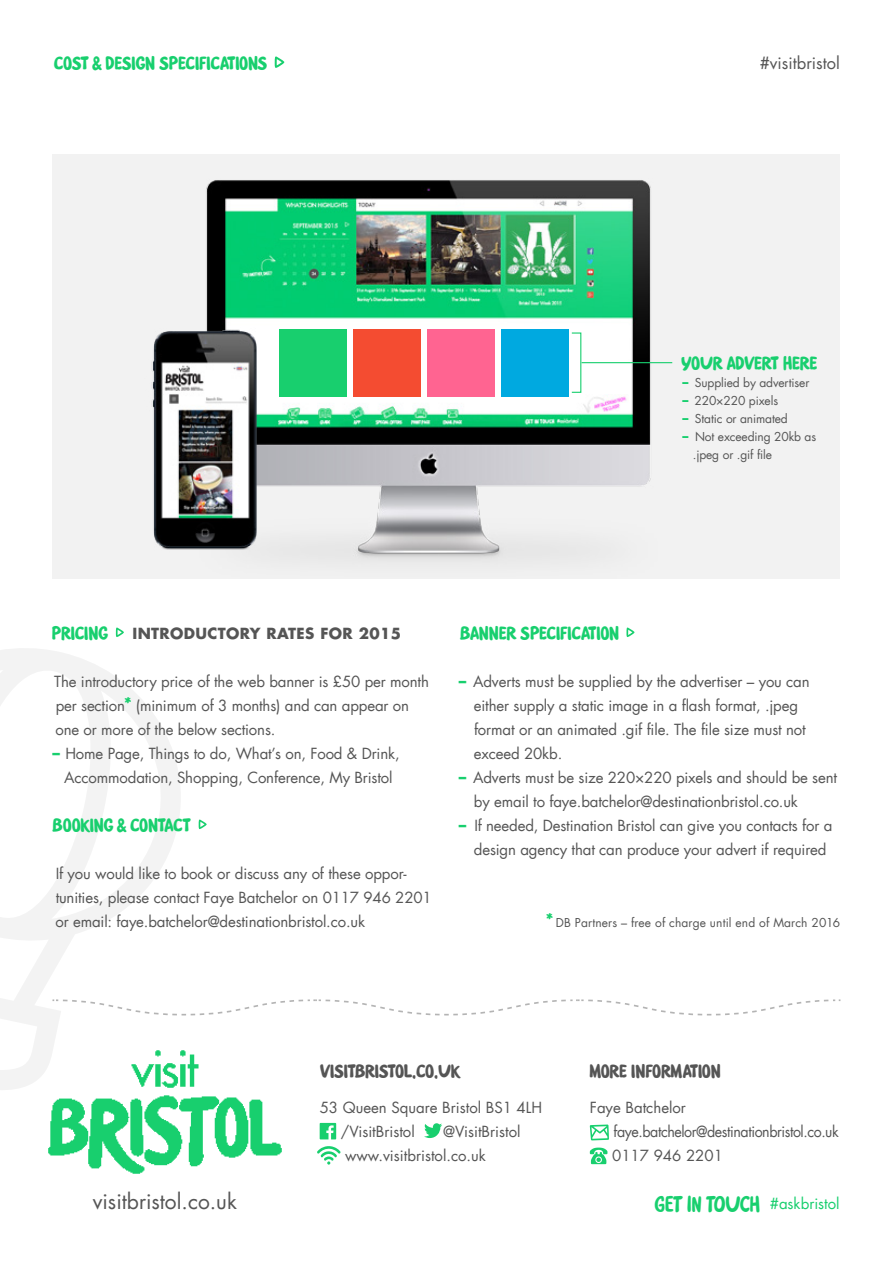
<style>
.page{position:relative;width:893px;height:1263px;background:#fff}
.page>*{position:absolute;margin:0;border:0;box-sizing:border-box;transform-origin:0 0}
.t1{font:21px "Dont Do Humdrum";letter-spacing:.01em;color:#18cf6e}
.t2{font:21px "Dont Do Humdrum";letter-spacing:.015em;color:#555}
.t3{font:21px "Futura LT";color:#555}
.t4{font:16.5px "Futura LT";color:#555}
.t5{font:15px/24px "Futura LT";letter-spacing:-.01em;color:#555}
.t6{font:15px/24px "Futura LT";letter-spacing:-.03em;color:#555}
.t7{font:700 15px "Futura LT";letter-spacing:.025em;color:#555}
.t8{font:15px "Futura LT";color:#18cf6e}
.t9{font:12px "Futura LT";letter-spacing:-.01em;color:#555}
.t10{font:12px "Futura LT";letter-spacing:.01em;color:#555}
.s1{font-weight:700;color:#18cf6e}
.s2{color:#18cf6e}
.s3{font-family:"Dont Do Humdrum";font-weight:400;font-size:21px;color:#18cf6e}
.s4{font-family:"Dont Do Humdrum";font-size:18px;color:#18cf6e}
.s5{font-family:"Dont Do Humdrum";font-size:21px}
</style>
<div class="page">
<svg style="left:195px;top:999px;width:646px;height:17px"></svg>
<svg style="left:0;top:634px;width:195px;height:456px"></svg>
<img style="left:48px;top:1048px;width:234px;height:126px">
<svg style="left:320px;top:1123px;width:16px;height:16px"></svg>
<svg style="left:424px;top:1123px;width:18px;height:15px"></svg>
<svg style="left:317px;top:1146px;width:24px;height:18px"></svg>
<svg style="left:590px;top:1124px;width:19px;height:16px"></svg>
<svg style="left:590px;top:1147px;width:17px;height:17px"></svg>
<svg style="left:275px;top:57px;width:9px;height:11px"></svg>
<div style="left:52px;top:154px;width:788px;height:425px;background:#f2f2f2"></div>
<img style="left:206px;top:180px;width:467px;height:381px">
<img style="left:152px;top:319px;width:132px;height:237px">
<svg style="left:116px;top:627px;width:8px;height:10px"></svg>
<svg style="left:199px;top:819px;width:8px;height:10px"></svg>
<svg style="left:626px;top:627px;width:8px;height:10px"></svg>
<div style="left:502px;top:329px;width:67px;height:67px;background:#00a9e0"></div>
<div style="left:427px;top:329px;width:68px;height:67px;background:#ff6491"></div>
<div style="left:353px;top:329px;width:68px;height:67px;background:#f44c31"></div>
<div style="left:279px;top:329px;width:67px;height:67px;background:#18cf6e"></div>
<hr style="left:582px;top:362px;width:90px;height:1px;background:#18cf6e">
<h1 class="t1" style="left:54px;top:53px;width:214px">cost &amp; design specifications</h1>
<p class="t4" style="left:760px;top:52px;width:81px">#visitbristol</p>
<h1 class="t1" style="left:682px;top:353px;width:137px">your advert here</h1>
<p class="t9" style="left:682px;top:375px;width:128px"><span class="s1">–</span><span class="s2">–</span> Supplied by advertiser</p>
<p class="t9" style="left:682px;top:393px;width:97px"><span class="s1">–</span><span class="s2">–</span> 220×220 pixels</p>
<p class="t9" style="left:682px;top:411px;width:107px"><span class="s1">–</span><span class="s2">–</span> Static or animated</p>
<p class="t9" style="left:682px;top:429px;width:135px"><span class="s1">–</span><span class="s2">–</span> Not exceeding 20kb as</p>
<p class="t9" style="left:693px;top:447px;width:81px">.jpeg or .gif file</p>
<p class="t7" style="left:52px;top:623px;width:350px"><span class="s3">pricing</span> INTRODUCTORY RATES FOR 2015</p>
<p class="t5" style="left:54px;top:670px;width:376px">The introductory price of the web banner is £50 per month</p>
<p class="t5" style="left:56px;top:694px;width:355px">per section<span class="s4">*</span> (minimum of 3 months) and can appear on</p>
<p class="t5" style="left:55px;top:718px;width:222px">one or more of the below sections.</p>
<p class="t5" style="left:53px;top:742px;width:349px"><span class="s1">–</span><span class="s2">–</span> Home Page, Things to do, What’s on, Food &amp; Drink,</p>
<p class="t5" style="left:64px;top:766px;width:330px">Accommodation, Shopping, Conference, My Bristol</p>
<h1 class="t1" style="left:53px;top:815px;width:140px">booking &amp; contact</h1>
<p class="t5" style="left:55px;top:862px;width:378px">If you would like to book or discuss any of these oppor&shy;tunities, please contact Faye Batchelor on 0117 946 2201 or email: faye.batchelor@destinationbristol.co.uk</p>
<h1 class="t1" style="left:460px;top:623px;width:160px">banner specification</h1>
<p class="t5" style="left:459px;top:670px;width:352px"><span class="s1">–</span><span class="s2">–</span> Adverts must be supplied by the advertiser – you can</p>
<p class="t5" style="left:474px;top:694px;width:326px">either supply a static image in a flash format, .jpeg</p>
<p class="t5" style="left:474px;top:718px;width:333px">format or an animated .gif file. The file size must not</p>
<p class="t5" style="left:474px;top:742px;width:90px">exceed 20kb.</p>
<p class="t5" style="left:459px;top:766px;width:380px"><span class="s1">–</span><span class="s2">–</span> Adverts must be size 220×220 pixels and should be sent</p>
<p class="t5" style="left:474px;top:790px;width:326px">by email to faye.batchelor@destinationbristol.co.uk</p>
<p class="t5" style="left:459px;top:814px;width:375px"><span class="s1">–</span><span class="s2">–</span> If needed, Destination Bristol can give you contacts for a</p>
<p class="t5" style="left:474px;top:838px;width:354px">design agency that can produce your advert if required</p>
<p class="t10" style="left:546px;top:915px;width:295px"><span class="s4">*</span> DB Partners – free of charge until end of March 2016</p>
<h1 class="t2" style="left:320px;top:1061px;width:141px">visitbristol.co.uk</h1>
<p class="t5" style="left:341px;top:1096px;width:203px;text-indent:-21px">53 Queen Square Bristol BS1 4LH /VisitBristol</p>
<p class="t5" style="left:345px;top:1120px;width:177px;text-indent:98px">@VisitBristol www.visitbristol.co.uk</p>
<h1 class="t2" style="left:590px;top:1061px;width:132px">more information</h1>
<p class="t6" style="left:612px;top:1096px;width:228px;text-indent:-22px">Faye Batchelor faye.batchelor@destinationbristol.co.uk<br>0117 946 2201</p>
<h1 class="t3" style="left:93px;top:1188px;width:146px">visitbristol.co.uk</h1>
<p class="t8" style="left:655px;top:1194px;width:186px"><span class="s5">GET IN TOUCH</span> #askbristol</p>
</div>
